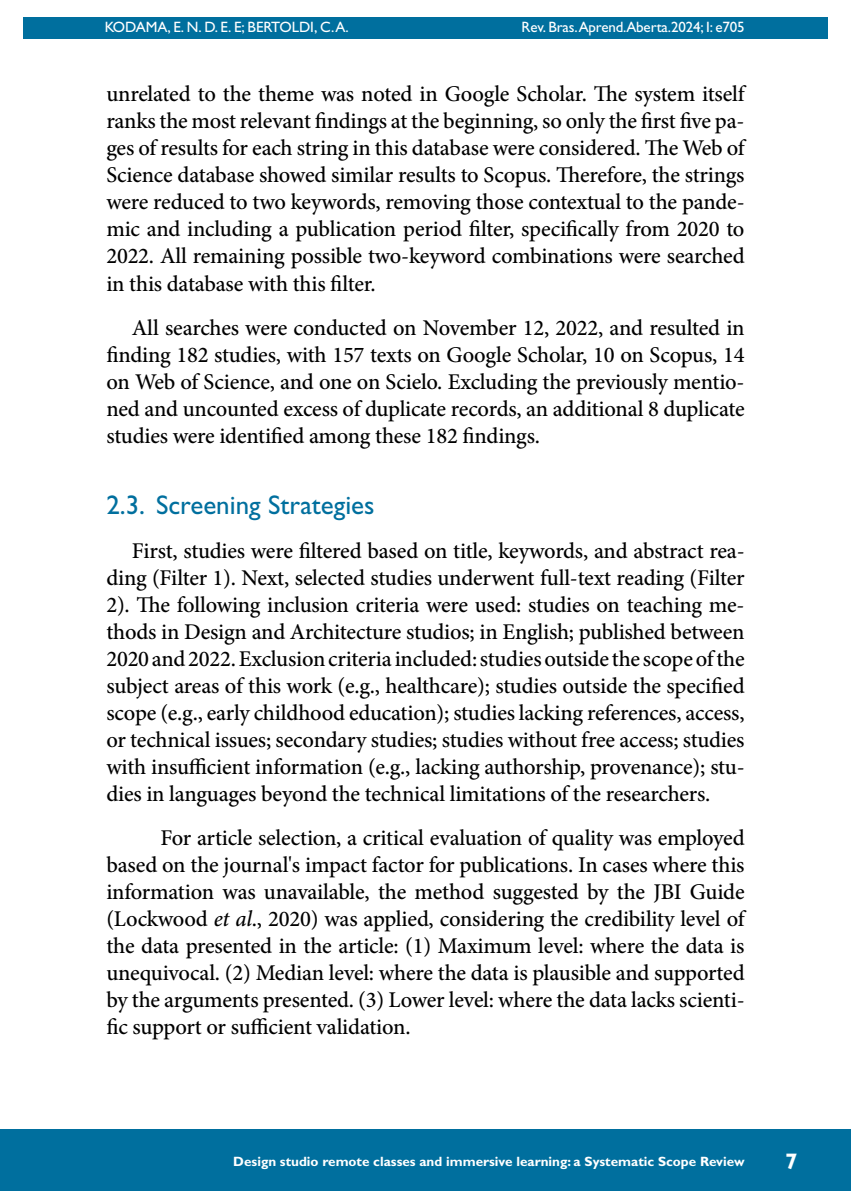
<style>
.page{position:relative;width:851px;height:1191px;background:#fff}
.page>*{position:absolute;margin:0;border:0;box-sizing:border-box;transform-origin:0 0}
.t1{font:27px "Gill Sans Std";color:#006f9e}
.t2{font:500 22.5px/27px "Minion Pro";letter-spacing:-.01em;color:#000;text-align:justify}
.t3{font:700 22.5px "Gill Sans Std";color:#fff}
.t4{font:15px "Gill Sans Std";letter-spacing:-.01em;color:#fff}
.t5{font:700 13.5px "Gill Sans Std";color:#fff}
.s1{font-style:italic}
</style>
<div class="page">
<hr style="left:104px;top:0;width:1px;height:467px;background:#006f9e">
<div style="left:23px;top:17px;width:804px;height:21px;background:#006f9e"></div>
<div style="left:0;top:1129px;width:850px;height:62px;background:#006f9e"></div>
<p class="t4" style="left:105px;top:18px;width:245px">KODAMA, E. N. D. E. E; BERTOLDI, C. A.</p>
<p class="t4" style="left:521px;top:18px;width:224px">Rev. Bras.Aprend.Aberta.2024; I: e705</p>
<p class="t2" style="left:106px;top:81px;width:639px">unrelated to the theme was noted in Google Scholar. The system itself ranks the most relevant findings at the beginning, so only the first five pa&shy;ges of results for each string in this database were considered. The Web of Science database showed similar results to Scopus. Therefore, the strings were reduced to two keywords, removing those contextual to the pande&shy;mic and including a publication period filter, specifically from 2020 to 2022. All remaining possible two-keyword combinations were searched in this database with this filter.</p>
<p class="t2" style="left:106px;top:314px;width:639px;text-indent:26px">All searches were conducted on November 12, 2022, and resulted in finding 182 studies, with 157 texts on Google Scholar, 10 on Scopus, 14 on Web of Science, and one on Scielo. Excluding the previously mentio&shy;ned and uncounted excess of duplicate records, an additional 8 duplicate studies were identified among these 182 findings.</p>
<p class="t1" style="left:106px;top:489px;width:270px">2.3. Screening Strategies</p>
<p class="t2" style="left:106px;top:537px;width:639px;text-indent:26px">First, studies were filtered based on title, keywords, and abstract rea&shy;ding (Filter 1). Next, selected studies underwent full-text reading (Filter 2). The following inclusion criteria were used: studies on teaching me&shy;thods in Design and Architecture studios; in English; published between 2020 and 2022. Exclusion criteria included: studies outside the scope of the subject areas of this work (e.g., healthcare); studies outside the specified scope (e.g., early childhood education); studies lacking references, access, or technical issues; secondary studies; studies without free access; studies with insufficient information (e.g., lacking authorship, provenance); stu&shy;dies in languages beyond the technical limitations of the researchers.</p>
<p class="t2" style="left:106px;top:824px;width:639px;text-indent:54px">For article selection, a critical evaluation of quality was employed based on the journal's impact factor for publications. In cases where this information was unavailable, the method suggested by the JBI Guide (Lockwood <span class="s1">et al</span>., 2020) was applied, considering the credibility level of the data presented in the article: (1) Maximum level: where the data is unequivocal. (2) Median level: where the data is plausible and supported by the arguments presented. (3) Lower level: where the data lacks scienti&shy;fic support or sufficient validation.</p>
<p class="t5" style="left:233px;top:1153px;width:512px">Design studio remote classes and immersive learning: a Systematic Scope Review</p>
<p class="t3" style="left:785px;top:1148px;width:14px">7</p>
</div>
